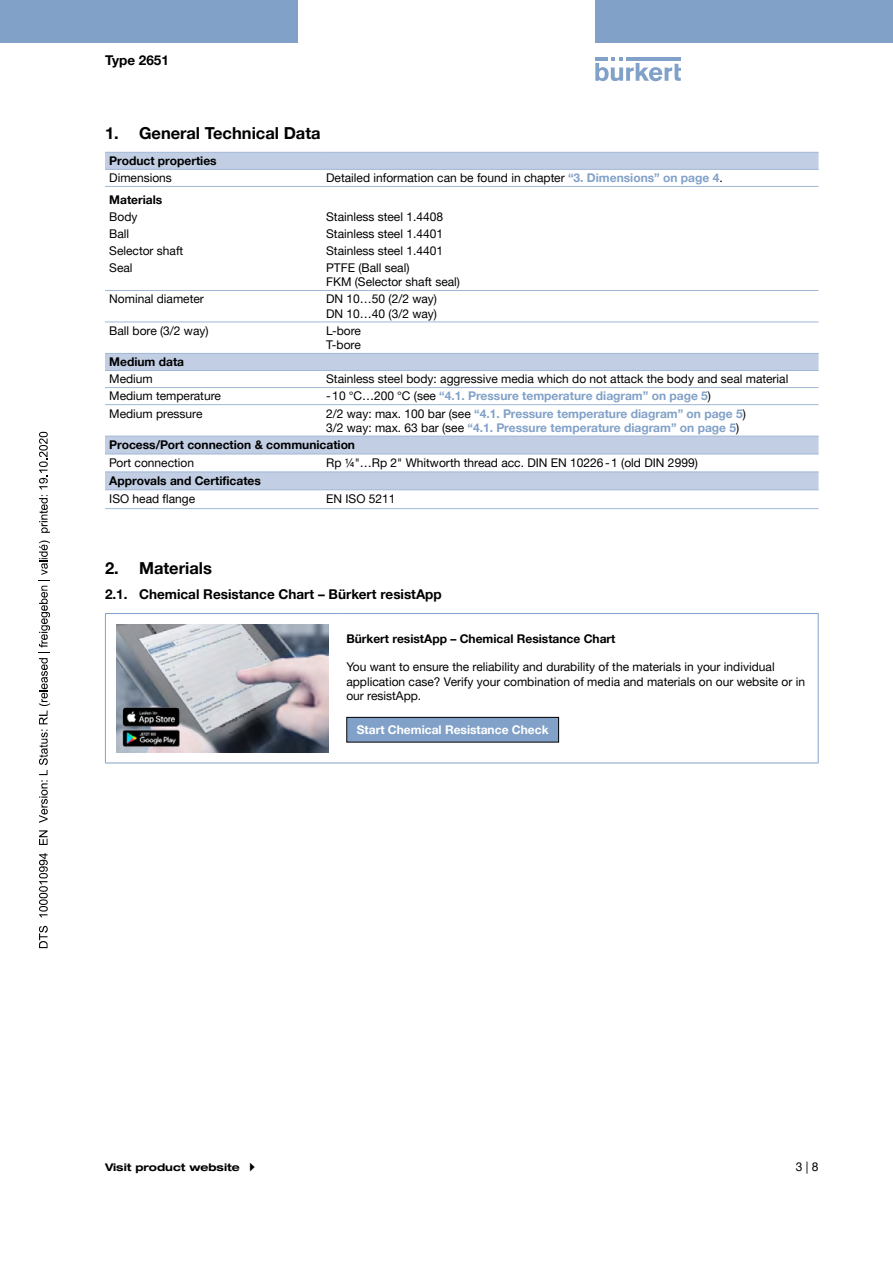
<style>
.page{position:relative;width:893px;height:1263px;background:#fff}
.page>*{position:absolute;margin:0;border:0;box-sizing:border-box;transform-origin:0 0}
.t1{font:700 16.5px "Helvetica Neue LTW1 G";color:#000}
.t2{font:700 13.5px "Helvetica Neue LTW1 G";color:#000}
.t3{font:12px/14.4px "Helvetica Neue LTW1 G";color:#000}
.t4{font:700 12px/14.4px "Helvetica Neue LTW1 G";color:#81a1c8}
.t5{font:700 12px "Helvetica Neue LTW1 G";color:#000}
.t6{font:700 12px "Helvetica Neue LTW1 G";color:#fff}
.t7{font:700 expanded 10.5px "Helvetica Neue LTW1 G";color:#000}
.s1{font-weight:700;color:#81a1c8}
.s2{font-weight:400;color:#000}
</style>
<div class="page">
<svg style="left:595px;top:57px;width:86px;height:24px"></svg>
<hr style="left:626px;top:57px;width:55px;height:4px;background:#81a1c8">
<div style="left:0;top:0;width:298px;height:42px;background:#81a1c8"></div>
<div style="left:595px;top:0;width:298px;height:42px;background:#81a1c8"></div>
<svg style="left:105px;top:153px;width:714px;height:336px"></svg>
<hr style="left:105px;top:169px;width:217px;height:1px;background:#a1b7d6">
<hr style="left:322px;top:353px;width:497px;height:1px;background:#a1b7d6">
<hr style="left:105px;top:387px;width:217px;height:1px;background:#a1b7d6">
<hr style="left:105px;top:404px;width:217px;height:1px;background:#a1b7d6">
<hr style="left:322px;top:387px;width:497px;height:1px;background:#a1b7d6">
<hr style="left:322px;top:404px;width:497px;height:1px;background:#a1b7d6">
<hr style="left:322px;top:169px;width:497px;height:1px;background:#a1b7d6">
<hr style="left:322px;top:370px;width:497px;height:1px;background:#a1b7d6">
<hr style="left:105px;top:152px;width:217px;height:1px;background:#a1b7d6">
<hr style="left:322px;top:152px;width:497px;height:1px;background:#a1b7d6">
<hr style="left:322px;top:489px;width:497px;height:1px;background:#a1b7d6">
<hr style="left:105px;top:436px;width:217px;height:1px;background:#a1b7d6">
<hr style="left:322px;top:436px;width:497px;height:1px;background:#a1b7d6">
<hr style="left:105px;top:454px;width:217px;height:1px;background:#a1b7d6">
<hr style="left:322px;top:454px;width:497px;height:1px;background:#a1b7d6">
<hr style="left:105px;top:508px;width:217px;height:1px;background:#a1b7d6">
<hr style="left:322px;top:508px;width:497px;height:1px;background:#a1b7d6">
<hr style="left:105px;top:353px;width:217px;height:1px;background:#a1b7d6">
<hr style="left:105px;top:370px;width:217px;height:1px;background:#a1b7d6">
<hr style="left:105px;top:489px;width:217px;height:1px;background:#a1b7d6">
<hr style="left:105px;top:290px;width:217px;height:1px;background:#a1b7d6">
<hr style="left:322px;top:290px;width:497px;height:1px;background:#a1b7d6">
<hr style="left:105px;top:322px;width:217px;height:1px;background:#a1b7d6">
<hr style="left:322px;top:322px;width:497px;height:1px;background:#a1b7d6">
<hr style="left:105px;top:186px;width:217px;height:1px;background:#a1b7d6">
<hr style="left:322px;top:186px;width:497px;height:1px;background:#a1b7d6">
<hr style="left:105px;top:472px;width:217px;height:1px;background:#a1b7d6">
<hr style="left:322px;top:472px;width:497px;height:1px;background:#a1b7d6">
<hr style="left:105px;top:613px;width:233px;height:1px;background:#81a1c8">
<hr style="left:105px;top:614px;width:1px;height:149px;background:#81a1c8">
<hr style="left:338px;top:613px;width:481px;height:1px;background:#81a1c8">
<hr style="left:818px;top:614px;width:1px;height:149px;background:#81a1c8">
<hr style="left:105px;top:763px;width:233px;height:1px;background:#81a1c8">
<hr style="left:338px;top:763px;width:481px;height:1px;background:#81a1c8">
<img style="left:116px;top:624px;width:213px;height:128px">
<div style="left:347px;top:717px;width:212px;height:25px;background:#81a1c8"></div>
<div style="left:346px;top:717px;width:213px;height:25px;border:1px solid #000"></div>
<svg style="left:39px;top:926px;width:9px;height:22px"></svg>
<svg style="left:39px;top:853px;width:9px;height:64px"></svg>
<svg style="left:39px;top:830px;width:9px;height:15px"></svg>
<svg style="left:39px;top:540px;width:11px;height:283px"></svg>
<svg style="left:39px;top:495px;width:11px;height:38px"></svg>
<svg style="left:39px;top:432px;width:9px;height:57px"></svg>
<p class="t2" style="left:105px;top:52px;width:65px">Type 2651</p>
<h1 class="t1" style="left:105px;top:123px;width:217px">1. General Technical Data</h1>
<p class="t5" style="left:109px;top:153px;width:109px">Product properties</p>
<p class="t3" style="left:109px;top:171px;width:64px">Dimensions</p>
<p class="t3" style="left:326px;top:171px;width:398px">Detailed information can be found in chapter <span class="s1">“3. Dimensions” on page 4</span>.</p>
<p class="t5" style="left:109px;top:192px;width:55px">Materials</p>
<p class="t3" style="left:109px;top:209px;width:30px">Body</p>
<p class="t3" style="left:326px;top:209px;width:118px">Stainless steel 1.4408</p>
<p class="t3" style="left:109px;top:226px;width:21px">Ball</p>
<p class="t3" style="left:326px;top:226px;width:118px">Stainless steel 1.4401</p>
<p class="t3" style="left:109px;top:243px;width:76px">Selector shaft</p>
<p class="t3" style="left:326px;top:243px;width:118px">Stainless steel 1.4401</p>
<p class="t3" style="left:109px;top:260px;width:25px">Seal</p>
<p class="t3" style="left:326px;top:260px;width:135px">PTFE (Ball seal)<br>FKM (Selector shaft seal)</p>
<p class="t3" style="left:109px;top:292px;width:96px">Nominal diameter</p>
<p class="t3" style="left:326px;top:292px;width:112px">DN 10…50 (2/2 way)<br>DN 10…40 (3/2 way)</p>
<p class="t3" style="left:109px;top:323px;width:101px">Ball bore (3/2 way)</p>
<p class="t3" style="left:326px;top:323px;width:36px">L-bore<br>T-bore</p>
<p class="t5" style="left:109px;top:355px;width:76px">Medium data</p>
<p class="t3" style="left:109px;top:372px;width:45px">Medium</p>
<p class="t3" style="left:326px;top:372px;width:464px">Stainless steel body: aggressive media which do not attack the body and seal material</p>
<p class="t3" style="left:109px;top:389px;width:113px">Medium temperature</p>
<p class="t4" style="left:326px;top:389px;width:386px"><span class="s2">-10 °C…200 °C (see</span> “4.1. Pressure temperature diagram” on page 5<span class="s2">)</span></p>
<p class="t3" style="left:109px;top:406px;width:95px">Medium pressure</p>
<p class="t4" style="left:326px;top:406px;width:421px"><span class="s2">2/2 way: max. 100 bar (see</span> “4.1. Pressure temperature diagram” on page 5<span class="s2">)<br>3/2 way: max. 63 bar (see</span> “4.1. Pressure temperature diagram” on page 5<span class="s2">)</span></p>
<p class="t5" style="left:109px;top:437px;width:247px">Process/Port connection &amp; communication</p>
<p class="t3" style="left:109px;top:455px;width:86px">Port connection</p>
<p class="t3" style="left:326px;top:455px;width:373px">Rp ¼"…Rp 2" Whitworth thread acc. DIN EN 10226-1 (old DIN 2999)</p>
<p class="t5" style="left:109px;top:473px;width:153px">Approvals and Certificates</p>
<p class="t3" style="left:109px;top:491px;width:88px">ISO head flange</p>
<p class="t3" style="left:326px;top:491px;width:71px">EN ISO 5211</p>
<h1 class="t1" style="left:105px;top:558px;width:108px">2. Materials</h1>
<p class="t2" style="left:105px;top:585px;width:338px">2.1. Chemical Resistance Chart – Bürkert resistApp</p>
<p class="t5" style="left:346px;top:631px;width:271px">Bürkert resistApp – Chemical Resistance Chart</p>
<p class="t3" style="left:346px;top:660px;width:460px">You want to ensure the reliability and durability of the materials in your individual application case? Verify your combination of media and materials on our website or in our resistApp.</p>
<p class="t6" style="left:357px;top:722px;width:193px">Start Chemical Resistance Check</p>
<p class="t7" style="left:105px;top:1161px;width:136px">Visit product website</p>
<p class="t3" style="left:796px;top:1159px;width:24px">3 | 8</p>
</div>
